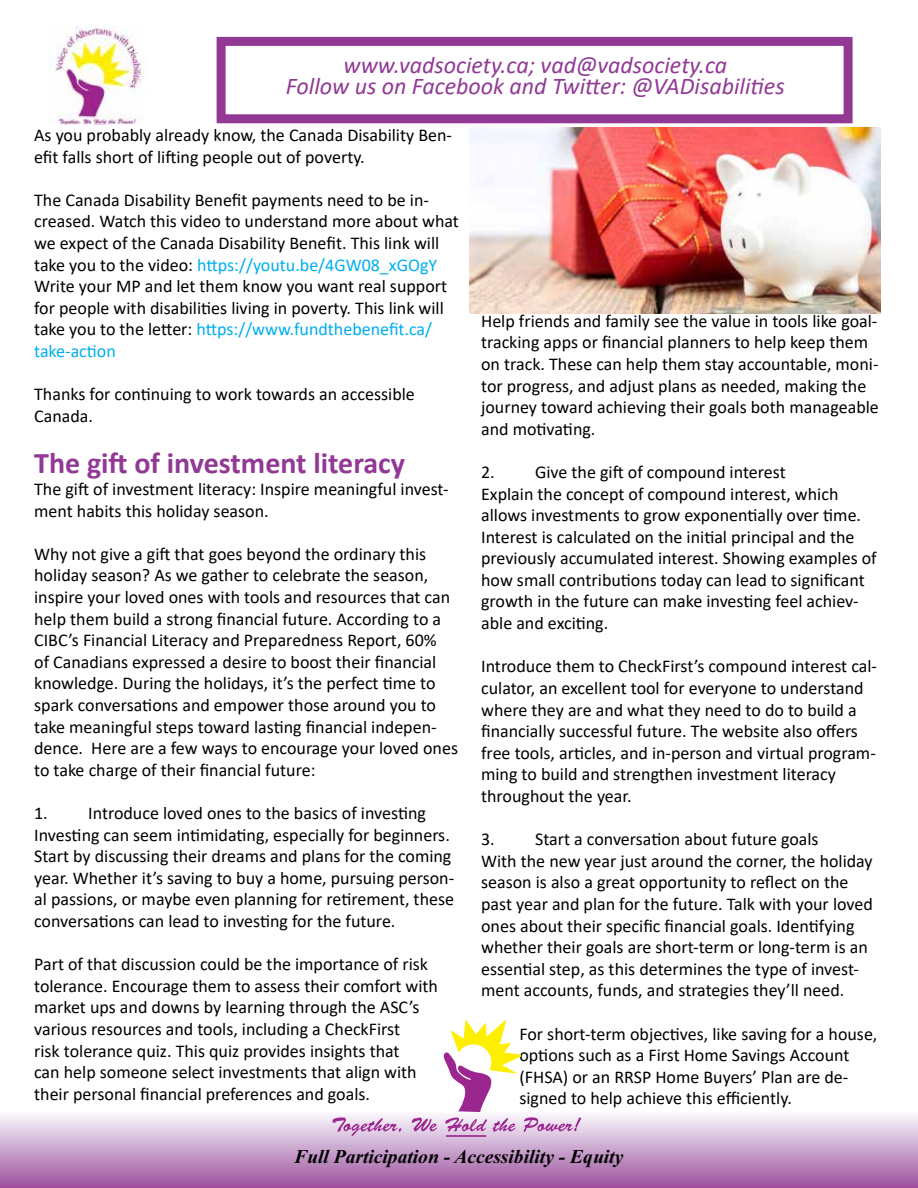
<style>
.page{position:relative;width:918px;height:1188px;background:#fff}
.page>*{position:absolute;margin:0;border:0;box-sizing:border-box;transform-origin:0 0}
.t1{font:700 30px "Calibri";color:#913995}
.t2{font:italic 24px/21px "Calibri";color:#913995;text-align:center}
.t3{font:italic 700 21px/25.2px "Times New Roman";color:#9c268f;text-align:right}
.t4{font:italic 700 19.5px "Times New Roman";color:#000}
.t5{font:18px/21.6px "Calibri";color:#000}
.s1{color:#00aeef}
</style>
<div class="page">
<img style="left:49px;top:27px;width:95px;height:97px">
<div style="left:0;top:1110px;width:918px;height:78px;background:linear-gradient(to bottom,#fcffff,#9d529f)"></div>
<svg style="left:332px;top:1117px;width:69px;height:19px"></svg>
<svg style="left:411px;top:1118px;width:26px;height:13px"></svg>
<svg style="left:443px;top:1019px;width:138px;height:113px"></svg>
<hr style="left:446px;top:1135px;width:40px;height:2px;background:#9c268f">
<div style="left:217px;top:37px;width:636px;height:86px;border:9px solid #913995"></div>
<img style="left:470px;top:128px;width:411px;height:185px">
<p class="t3" style="left:457px;top:42px;width:444px">The Alberta Committee of Citizens with Disabilities actively promotes full participation in society and</p>
<h2 class="t2" style="left:286px;top:53px;width:500px">www.vadsociety.ca; vad@vadsociety.ca<br>Follow us on Facebook and Twitter: @VADisabilities</h2>
<p class="t5" style="left:34px;top:124px;width:419px">As you probably already know, the Canada Disability Ben&shy;efit falls short of lifting people out of poverty.</p>
<p class="t5" style="left:34px;top:189px;width:426px">The Canada Disability Benefit payments need to be in&shy;creased. Watch this video to understand more about what we expect of the Canada Disability Benefit. This link will take you to the video: <span class="s1">https://youtu.be/4GW08_xGOgY </span>Write your MP and let them know you want real support for people with disabilities living in poverty. This link will take you to the letter: <span class="s1">https://www.fundthebenefit.ca/ take-action</span></p>
<p class="t5" style="left:34px;top:383px;width:382px">Thanks for continuing to work towards an accessible<br>Canada.</p>
<h1 class="t1" style="left:34px;top:442px;width:372px">The gift of investment literacy</h1>
<p class="t5" style="left:34px;top:478px;width:416px">The gift of investment literacy: Inspire meaningful invest&shy;ment habits this holiday season.</p>
<p class="t5" style="left:34px;top:543px;width:425px">Why not give a gift that goes beyond the ordinary this holiday season? As we gather to celebrate the season, inspire your loved ones with tools and resources that can help them build a strong financial future. According to a CIBC’s Financial Literacy and Preparedness Report, 60%<br>of Canadians expressed a desire to boost their financial knowledge. During the holidays, it’s the perfect time to spark conversations and empower those around you to take meaningful steps toward lasting financial indepen&shy;dence. Here are a few ways to encourage your loved ones to take charge of their financial future:</p>
<p class="t5" style="left:34px;top:802px;width:422px">1. Introduce loved ones to the basics of investing Investing can seem intimidating, especially for beginners.<br>Start by discussing their dreams and plans for the coming year. Whether it’s saving to buy a home, pursuing person&shy;al passions, or maybe even planning for retirement, these conversations can lead to investing for the future.</p>
<p class="t5" style="left:34px;top:953px;width:405px">Part of that discussion could be the importance of risk tolerance. Encourage them to assess their comfort with market ups and downs by learning through the ASC’s various resources and tools, including a CheckFirst<br>risk tolerance quiz. This quiz provides insights that<br>can help someone select investments that align with their personal financial preferences and goals.</p>
<p class="t5" style="left:481px;top:309px;width:399px">Help friends and family see the value in tools like goal&shy;tracking apps or financial planners to help keep them on track. These can help them stay accountable, moni&shy;tor progress, and adjust plans as needed, making the journey toward achieving their goals both manageable and motivating.</p>
<p class="t5" style="left:481px;top:461px;width:397px">2. Give the gift of compound interest<br>Explain the concept of compound interest, which allows investments to grow exponentially over time.<br>Interest is calculated on the initial principal and the previously accumulated interest. Showing examples of how small contributions today can lead to significant growth in the future can make investing feel achiev&shy;able and exciting.</p>
<p class="t5" style="left:481px;top:655px;width:397px">Introduce them to CheckFirst’s compound interest cal&shy;culator, an excellent tool for everyone to understand where they are and what they need to do to build a financially successful future. The website also offers free tools, articles, and in-person and virtual program&shy;ming to build and strengthen investment literacy throughout the year.</p>
<p class="t5" style="left:481px;top:828px;width:393px">3. Start a conversation about future goals<br>With the new year just around the corner, the holiday season is also a great opportunity to reflect on the past year and plan for the future. Talk with your loved ones about their specific financial goals. Identifying whether their goals are short-term or long-term is an essential step, as this determines the type of invest&shy;ment accounts, funds, and strategies they’ll need.</p>
<p class="t5" style="left:519px;top:1022px;width:360px">For short-term objectives, like saving for a house, options such as a First Home Savings Account (FHSA) or an RRSP Home Buyers’ Plan are de&shy;signed to help achieve this efficiently.</p>
<p class="t4" style="left:294px;top:1143px;width:331px">Full Participation - Accessibility - Equity</p>
</div>
